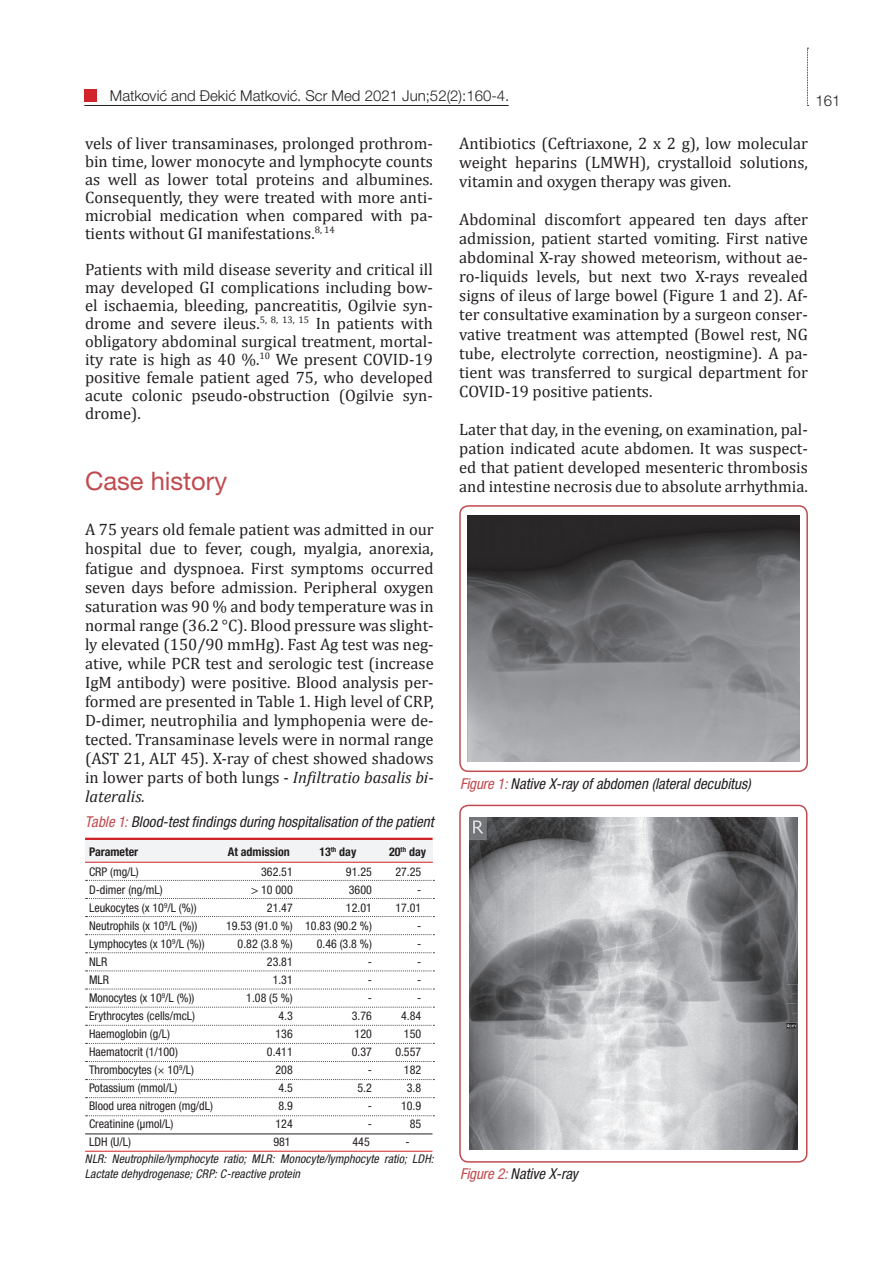
<style>
.page{position:relative;width:893px;height:1263px;background:#fff}
.page>*{position:absolute;margin:0;border:0;box-sizing:border-box;transform-origin:0 0}
.t1{font:25.5px "Helvetica Neue LT Pro";color:#c14a4e}
.t2{font:16.5px/19px "Cambria";color:#231f20;text-align:justify}
.t3{font:italic condensed 15px "Helvetica Neue LT Pro";color:#231f20}
.t4{font:300 15px "Helvetica Neue LT Pro";color:#231f20}
.t5{font:condensed 12px/18px "Helvetica Neue LT Pro";color:#231f20;text-align:right}
.t6{font:italic condensed 12px/14.4px "Helvetica Neue LT Pro";letter-spacing:.005em;color:#231f20}
.t7{font:700 condensed 12px "Helvetica Neue LT Pro";color:#231f20}
.s1{font-style:italic}
.s2{color:#c14a4e}
</style>
<div class="page">
<svg style="left:86px;top:880px;width:348px;height:1px"></svg>
<svg style="left:86px;top:988px;width:348px;height:1px"></svg>
<svg style="left:86px;top:934px;width:348px;height:1px"></svg>
<svg style="left:86px;top:1043px;width:348px;height:1px"></svg>
<svg style="left:86px;top:898px;width:348px;height:1px"></svg>
<svg style="left:86px;top:1007px;width:348px;height:1px"></svg>
<svg style="left:86px;top:952px;width:348px;height:1px"></svg>
<svg style="left:86px;top:1061px;width:348px;height:1px"></svg>
<svg style="left:86px;top:916px;width:348px;height:1px"></svg>
<svg style="left:86px;top:1025px;width:348px;height:1px"></svg>
<svg style="left:86px;top:970px;width:348px;height:1px"></svg>
<svg style="left:86px;top:1079px;width:348px;height:1px"></svg>
<svg style="left:86px;top:1097px;width:348px;height:1px"></svg>
<svg style="left:86px;top:1115px;width:348px;height:1px"></svg>
<svg style="left:807px;top:48px;width:1px;height:58px"></svg>
<hr style="left:84px;top:105px;width:425px;height:1px;background:#231f20">
<div style="left:84px;top:89px;width:13px;height:12px;background:#d1232a"></div>
<hr style="left:85px;top:1133px;width:347px;height:1px;background:#231f20">
<hr style="left:85px;top:1151px;width:347px;height:1px;background:#d1232a">
<hr style="left:85px;top:838px;width:348px;height:3px;background:#d1232a">
<div style="left:85px;top:841px;width:348px;height:21px;background:#f2f3f4"></div>
<hr style="left:85px;top:862px;width:348px;height:1px;background:#d1232a">
<div style="left:459px;top:505px;width:349px;height:267px;border:2px solid #c14a4e;border-radius:9px"></div>
<div style="left:459px;top:805px;width:348px;height:358px;border:2px solid #c14a4e;border-radius:9px"></div>
<img style="left:468px;top:515px;width:331px;height:247px">
<img style="left:469px;top:818px;width:328px;height:331px">
<p class="t4" style="left:110px;top:87px;width:401px">Matković and Đekić Matković. Scr Med 2021 Jun;52(2):160-4.</p>
<p class="t4" style="left:815px;top:91px;width:27px">161</p>
<p class="t2" style="left:85px;top:134px;width:349px;line-height:18px">vels of liver transaminases, prolonged prothrom&shy;bin time, lower monocyte and lymphocyte counts as well as lower total proteins and albumines.<br>Consequently, they were treated with more anti&shy;microbial medication when compared with pa&shy;tients without GI manifestations.<sup>8,</sup> <sup>14</sup></p>
<p class="t2" style="left:85px;top:260px;width:349px;line-height:18px">Patients with mild disease severity and critical ill may developed GI complications including bow&shy;el ischaemia, bleeding, pancreatitis, Ogilvie syn&shy;drome and severe ileus.<sup>5,</sup> <sup>8,</sup> <sup>13,</sup> <sup>15</sup> In patients with obligatory abdominal surgical treatment, mortal&shy;ity rate is high as 40 %.<sup>10</sup> We present COVID-19 positive female patient aged 75, who developed acute colonic pseudo-obstruction (Ogilvie syn&shy;drome).</p>
<p class="t2" style="left:459px;top:134px;width:350px">Antibiotics (Ceftriaxone, 2 x 2 g), low molecular weight heparins (LMWH), crystalloid solutions, vitamin and oxygen therapy was given.</p>
<p class="t2" style="left:459px;top:210px;width:350px">Abdominal discomfort appeared ten days after admission, patient started vomiting. First native abdominal X-ray showed meteorism, without ae&shy;ro-liquids levels, but next two X-rays revealed signs of ileus of large bowel (Figure 1 and 2). Af&shy;ter consultative examination by a surgeon conser&shy;vative treatment was attempted (Bowel rest, NG tube, electrolyte correction, neostigmine). A pa&shy;tient was transferred to surgical department for COVID-19 positive patients.</p>
<p class="t2" style="left:459px;top:420px;width:350px">Later that day, in the evening, on examination, pal&shy;pation indicated acute abdomen. It was suspect&shy;ed that patient developed mesenteric thrombosis and intestine necrosis due to absolute arrhythmia.</p>
<h1 class="t1" style="left:85px;top:465px;width:144px">Case history</h1>
<p class="t2" style="left:85px;top:520px;width:350px">A 75 years old female patient was admitted in our hospital due to fever, cough, myalgia, anorexia, fatigue and dyspnoea. First symptoms occurred seven days before admission. Peripheral oxygen saturation was 90 % and body temperature was in normal range (36.2 °C). Blood pressure was slight&shy;ly elevated (150/90 mmHg). Fast Ag test was neg&shy;ative, while PCR test and serologic test (increase IgM antibody) were positive. Blood analysis per&shy;formed are presented in Table 1. High level of CRP, D-dimer, neutrophilia and lymphopenia were de&shy;tected. Transaminase levels were in normal range (AST 21, ALT 45). X-ray of chest showed shadows in lower parts of both lungs - <span class="s1">Infiltratio basalis bi&shy;lateralis.</span></p>
<p class="t3" style="left:460px;top:775px;width:292px"><span class="s2">Figure 1:</span> Native X-ray of abdomen (lateral decubitus)</p>
<p class="t3" style="left:85px;top:813px;width:350px"><span class="s2">Table 1:</span> Blood-test findings during hospitalisation of the patient</p>
<p class="t7" style="left:89px;top:845px;width:51px">Parameter</p>
<p class="t7" style="left:228px;top:845px;width:64px">At admission</p>
<p class="t7" style="left:319px;top:845px;width:39px">13<sup>th</sup> day</p>
<p class="t7" style="left:389px;top:845px;width:39px">20<sup>th</sup> day</p>
<p class="t5" style="left:89px;top:862px;width:125px;text-align:left">CRP (mg/L)<br>D-dimer (ng/mL)<br>Leukocytes (x 10<sup>9</sup>/L (%))<br>Neutrophils (x 10<sup>9</sup>/L (%))<br>Lymphocytes (x 10<sup>9</sup>/L (%))<br>NLR<br>MLR<br>Monocytes (x 10<sup>9</sup>/L (%))<br>Erythrocytes (cells/mcL)<br>Haemoglobin (g/L)<br>Haematocrit (1/100)<br>Thrombocytes (× 10<sup>9</sup>/L)<br>Potassium (mmol/L)<br>Blood urea nitrogen (mg/dL)<br>Creatinine (µmol/L)</p>
<p class="t5" style="left:226px;top:862px;width:68px">362.51<br>&gt; 10 000<br>21.47<br>19.53 (91.0 %)<br>0.82 (3.8 %)<br>23.81<br>1.31<br>1.08 (5 %)<br>4.3<br>136<br>0.411<br>208<br>4.5<br>8.9<br>124</p>
<p class="t5" style="left:305px;top:862px;width:68px">91.25<br>3600<br>12.01<br>10.83 (90.2 %)<br>0.46 (3.8 %)<br>-<br>-<br>-<br>3.76<br>120<br>0.37<br>-<br>5.2<br>-<br>-</p>
<p class="t5" style="left:395px;top:862px;width:27px">27.25 -<br>17.01 -<br>-<br>-<br>-<br>-<br>4.84<br>150<br>0.557<br>182<br>3.8<br>10.9<br>85</p>
<p class="t5" style="left:89px;top:1133px;width:43px">LDH (U/L)</p>
<p class="t5" style="left:273px;top:1133px;width:19px">981</p>
<p class="t5" style="left:352px;top:1133px;width:19px">445</p>
<p class="t5" style="left:406px;top:1133px;width:6px">-</p>
<p class="t6" style="left:85px;top:1152px;width:350px">NLR: Neutrophile/lymphocyte ratio; MLR: Monocyte/lymphocyte ratio; LDH:<br>Lactate dehydrogenase; CRP: C-reactive protein</p>
<p class="t3" style="left:460px;top:1164px;width:119px"><span class="s2">Figure 2:</span> Native X-ray</p>
</div>
